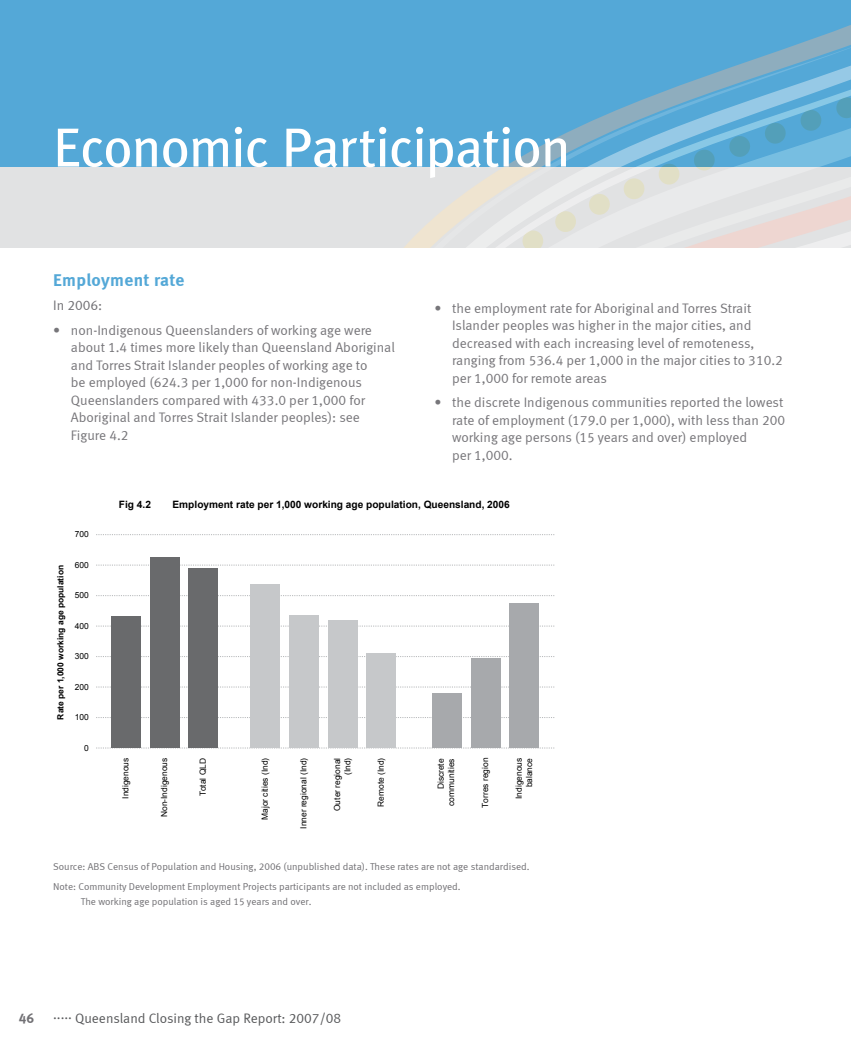
<style>
.page{position:relative;width:851px;height:1063px;background:#fff}
.page>*{position:absolute;margin:0;border:0;box-sizing:border-box;transform-origin:0 0}
.t1{font:55px "Meta";letter-spacing:-.02em;color:#fff}
.t2{font:17.5px "Meta Bold LF";letter-spacing:.02em;color:#54a8d7}
.t3{font:13.75px/17.5px "Meta Normal LF";color:#77767a}
.t4{font:13.75px "Meta Normal LF";color:#58595b}
.t5{font:13.75px "Meta Normal LF";color:#717074}
.t6{font:13.75px "Meta Bold LF";color:#717074}
.t7{font:700 10.12px "Arial";color:#000}
.t8{font:10px/19.1px "Meta Normal LF";color:#717074}
.t9{font:700 8.5px "Arial";color:#000}
.t10{font:8.5px/10.1px "Arial";color:#000;text-align:right}
.t11{font:8.38px/10.4px "Arial";color:#000;text-align:right}
</style>
<div class="page">
<hr style="left:850px;top:167px;width:1px;height:81px;background:#e1e2e3">
<div style="left:0;top:167px;width:850px;height:81px;background:#e1e2e3"></div>
<div style="left:0;top:0;width:850px;height:167px;background:#54a8d7"></div>
<svg style="left:404px;top:25px;width:446px;height:223px"></svg>
<svg style="left:96px;top:748px;width:459px;height:1px"></svg>
<svg style="left:96px;top:717px;width:459px;height:1px"></svg>
<svg style="left:96px;top:687px;width:459px;height:1px"></svg>
<svg style="left:96px;top:656px;width:459px;height:1px"></svg>
<svg style="left:96px;top:626px;width:459px;height:1px"></svg>
<svg style="left:96px;top:595px;width:459px;height:1px"></svg>
<svg style="left:96px;top:565px;width:459px;height:1px"></svg>
<svg style="left:96px;top:534px;width:459px;height:1px"></svg>
<div style="left:432px;top:694px;width:29px;height:54px;background:#a7a9ac"></div>
<div style="left:470px;top:659px;width:30px;height:89px;background:#a7a9ac"></div>
<div style="left:509px;top:603px;width:30px;height:145px;background:#a7a9ac"></div>
<div style="left:250px;top:585px;width:30px;height:163px;background:#c6c8ca"></div>
<div style="left:289px;top:616px;width:30px;height:132px;background:#c6c8ca"></div>
<div style="left:327px;top:621px;width:30px;height:127px;background:#c6c8ca"></div>
<div style="left:366px;top:653px;width:30px;height:95px;background:#c6c8ca"></div>
<div style="left:111px;top:617px;width:30px;height:131px;background:#696a6c"></div>
<div style="left:150px;top:558px;width:29px;height:190px;background:#696a6c"></div>
<div style="left:188px;top:569px;width:30px;height:179px;background:#696a6c"></div>
<h1 class="t1" style="left:53px;top:115px;width:519px">Economic Participation</h1>
<p class="t2" style="left:53px;top:269px;width:133px">Employment rate</p>
<p class="t5" style="left:53px;top:297px;width:51px">In 2006:</p>
<p class="t3" style="left:71px;top:321px;width:325px;text-indent:-18px">• non-Indigenous Queenslanders of working age were about 1.4 times more likely than Queensland Aboriginal and Torres Strait Islander peoples of working age to<br>be employed (624.3 per 1,000 for non-Indigenous Queenslanders compared with 433.0 per 1,000 for Aboriginal and Torres Strait Islander peoples): see Figure 4.2</p>
<p class="t3" style="left:452px;top:299px;width:332px;text-indent:-18px">• the employment rate for Aboriginal and Torres Strait Islander peoples was higher in the major cities, and decreased with each increasing level of remoteness, ranging from 536.4 per 1,000 in the major cities to 310.2 per 1,000 for remote areas</p>
<p class="t3" style="left:452px;top:394px;width:334px;text-indent:-18px">• the discrete Indigenous communities reported the lowest rate of employment (179.0 per 1,000), with less than 200 working age persons (15 years and over) employed<br>per 1,000.</p>
<p class="t11" style="left:75px;top:529px;width:16px">700</p>
<p class="t9" style="left:55px;top:720px;width:156px;rotate:-90deg">Rate per 1,000 working age population</p>
<p class="t11" style="left:75px;top:560px;width:16px">600</p>
<p class="t11" style="left:75px;top:590px;width:16px">500</p>
<p class="t11" style="left:75px;top:621px;width:16px">400</p>
<p class="t11" style="left:75px;top:651px;width:16px">300</p>
<p class="t11" style="left:75px;top:682px;width:16px">200</p>
<p class="t11" style="left:75px;top:712px;width:16px">100</p>
<p class="t11" style="left:84px;top:743px;width:6px">0</p>
<p class="t7" style="left:119px;top:498px;width:34px">Fig 4.2</p>
<p class="t7" style="left:172px;top:498px;width:339px">Employment rate per 1,000 working age population, Queensland, 2006</p>
<p class="t11" style="left:120px;top:799px;width:43px;rotate:-90deg">Indigenous</p>
<p class="t11" style="left:159px;top:817px;width:61px;rotate:-90deg">Non-Indigenous</p>
<p class="t11" style="left:198px;top:796px;width:40px;rotate:-90deg">Total QLD</p>
<p class="t11" style="left:259px;top:820px;width:64px;rotate:-90deg">Major cities (Ind)</p>
<p class="t11" style="left:298px;top:829px;width:73px;rotate:-90deg">Inner regional (Ind)</p>
<p class="t11" style="left:332px;top:811px;width:55px;rotate:-90deg">Outer regional (Ind)</p>
<p class="t11" style="left:376px;top:807px;width:51px;rotate:-90deg">Remote (Ind)</p>
<p class="t10" style="left:436px;top:806px;width:49px;rotate:-90deg">Discrete communities</p>
<p class="t11" style="left:480px;top:808px;width:51px;rotate:-90deg">Torres region</p>
<p class="t11" style="left:513px;top:799px;width:43px;rotate:-90deg">Indigenous balance</p>
<p class="t8" style="left:53px;top:857px;width:478px">Source: ABS Census of Population and Housing, 2006 (unpublished data). These rates are not age standardised.<br>Note: Community Development Employment Projects participants are not included as employed.</p>
<p class="t8" style="left:81px;top:892px;width:232px">The working age population is aged 15 years and over.</p>
<p class="t6" style="left:19px;top:1010px;width:17px">46</p>
<p class="t4" style="left:53px;top:1010px;width:289px">..... Queensland Closing the Gap Report: 2007/08</p>
</div>
